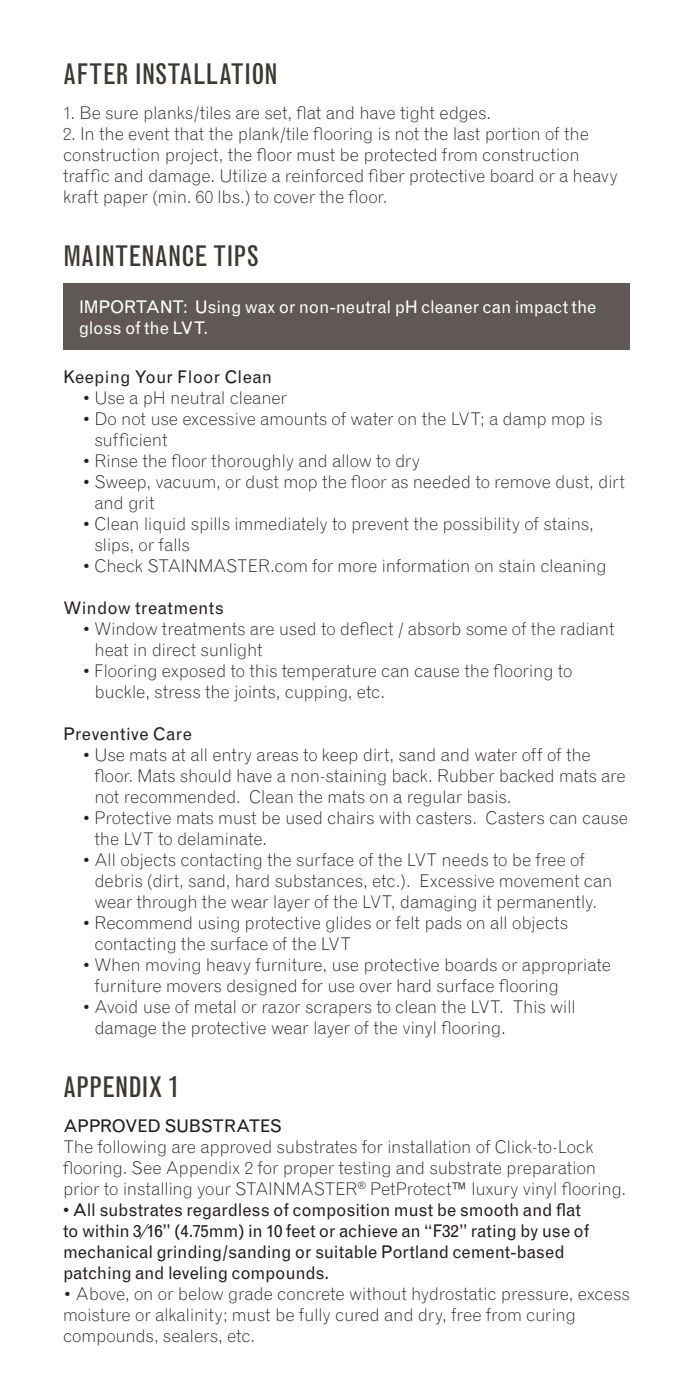
<style>
.page{position:relative;width:693px;height:1386px;background:#fff}
.page>*{position:absolute;margin:0;border:0;box-sizing:border-box;transform-origin:0 0}
.t1{font:condensed 28px "Grotesque";letter-spacing:-.005em;color:#3c3833}
.t2{font:300 17.5px/21px "Grotesque";letter-spacing:-.01em;color:#231f20}
.t3{font:17.5px/21px "Grotesque";letter-spacing:-.01em;color:#231f20}
.t4{font:17.5px/21px "Grotesque";letter-spacing:-.015em;color:#fff}
.t5{font:17.5px "Grotesque";letter-spacing:.015em;color:#231f20}
.t6{font:17.5px "Grotesque";letter-spacing:.01em;color:#231f20}
.t7{font:17.5px "Grotesque";letter-spacing:-.035em;color:#231f20}
</style>
<div class="page">
<div style="left:63px;top:284px;width:567px;height:66px;background:#5f5854"></div>
<h1 class="t1" style="left:63px;top:57px;width:216px">AFTER INSTALLATION</h1>
<p class="t2" style="left:63px;top:102px;width:430px">1. Be sure planks/tiles are set, flat and have tight edges.</p>
<p class="t2" style="left:63px;top:123px;width:556px">2. In the event that the plank/tile flooring is not the last portion of the construction project, the floor must be protected from construction traffic and damage. Utilize a reinforced fiber protective board or a heavy kraft paper (min. 60 lbs.) to cover the floor.</p>
<h1 class="t1" style="left:63px;top:239px;width:197px">MAINTENANCE TIPS</h1>
<p class="t4" style="left:79px;top:296px;width:519px">IMPORTANT: Using wax or non-neutral pH cleaner can impact the gloss of the LVT.</p>
<p class="t6" style="left:63px;top:367px;width:211px">Keeping Your Floor Clean</p>
<p class="t2" style="left:82px;top:387px;width:206px">• Use a pH neutral cleaner</p>
<p class="t2" style="left:94px;top:408px;width:510px;text-indent:-12px">• Do not use excessive amounts of water on the LVT; a damp mop is sufficient</p>
<p class="t2" style="left:82px;top:450px;width:340px">• Rinse the floor thoroughly and allow to dry</p>
<p class="t2" style="left:94px;top:471px;width:532px;text-indent:-12px">• Sweep, vacuum, or dust mop the floor as needed to remove dust, dirt and grit</p>
<p class="t2" style="left:94px;top:513px;width:501px;text-indent:-12px">• Clean liquid spills immediately to prevent the possibility of stains, slips, or falls</p>
<p class="t2" style="left:82px;top:555px;width:526px">• Check STAINMASTER.com for more information on stain cleaning</p>
<p class="t5" style="left:63px;top:598px;width:163px">Window treatments</p>
<p class="t2" style="left:94px;top:618px;width:522px;text-indent:-12px">• Window treatments are used to deflect / absorb some of the radiant heat in direct sunlight</p>
<p class="t2" style="left:94px;top:660px;width:479px;text-indent:-12px">• Flooring exposed to this temperature can cause the flooring to buckle, stress the joints, cupping, etc.</p>
<p class="t5" style="left:63px;top:724px;width:131px">Preventive Care</p>
<p class="t2" style="left:94px;top:744px;width:533px;text-indent:-12px">• Use mats at all entry areas to keep dirt, sand and water off of the floor. Mats should have a non-staining back. Rubber backed mats are not recommended. Clean the mats on a regular basis.</p>
<p class="t2" style="left:94px;top:807px;width:535px;text-indent:-12px">• Protective mats must be used chairs with casters. Casters can cause the LVT to delaminate.</p>
<p class="t2" style="left:94px;top:849px;width:520px;text-indent:-12px">• All objects contacting the surface of the LVT needs to be free of debris (dirt, sand, hard substances, etc.). Excessive movement can wear through the wear layer of the LVT, damaging it permanently.</p>
<p class="t2" style="left:94px;top:912px;width:475px;text-indent:-12px">• Recommend using protective glides or felt pads on all objects contacting the surface of the LVT</p>
<p class="t2" style="left:94px;top:954px;width:518px;text-indent:-12px">• When moving heavy furniture, use protective boards or appropriate furniture movers designed for use over hard surface flooring</p>
<p class="t2" style="left:94px;top:996px;width:483px;text-indent:-12px">• Avoid use of metal or razor scrapers to clean the LVT. This will damage the protective wear layer of the vinyl flooring.</p>
<h1 class="t1" style="left:63px;top:1071px;width:118px">APPENDIX 1</h1>
<p class="t7" style="left:63px;top:1116px;width:221px">APPROVED SUBSTRATES</p>
<p class="t2" style="left:63px;top:1136px;width:565px">The following are approved substrates for installation of Click-to-Lock flooring. See Appendix 2 for proper testing and substrate preparation prior to installing your STAINMASTER<sup>®</sup> PetProtect™ luxury vinyl flooring.</p>
<p class="t3" style="left:63px;top:1199px;width:528px">• All substrates regardless of composition must be smooth and flat to within 3⁄16” (4.75mm) in 10 feet or achieve an “F32” rating by use of mechanical grinding/sanding or suitable Portland cement-based patching and leveling compounds.</p>
<p class="t2" style="left:63px;top:1283px;width:568px">• Above, on or below grade concrete without hydrostatic pressure, excess moisture or alkalinity; must be fully cured and dry, free from curing compounds, sealers, etc.</p>
</div>
